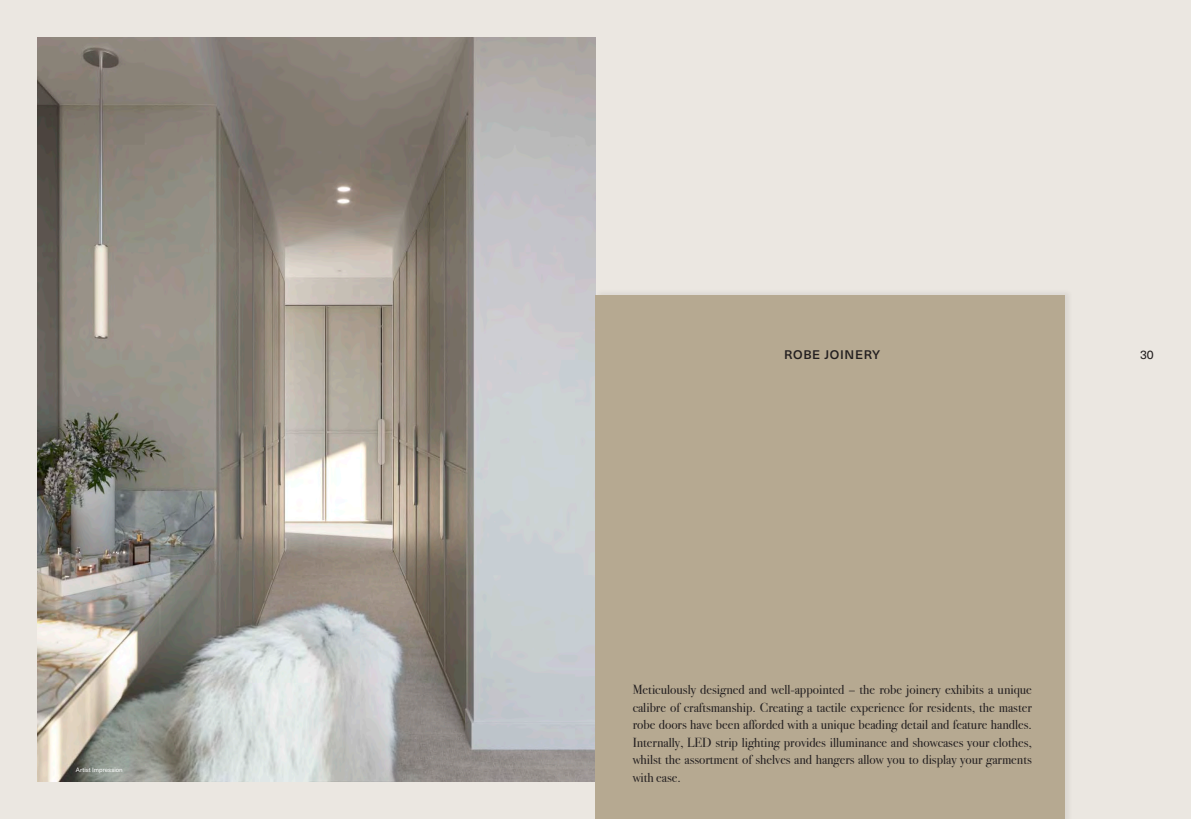
<style>
.page{position:relative;width:1191px;height:819px;background:#ebe7e1}
.page>*{position:absolute;margin:0;border:0;box-sizing:border-box;transform-origin:0 0}
.t1{font:13.12px/17.5px "Bodoni Svty Two ITCTT";color:#231f20;text-align:justify}
.t2{font:500 12.25px "Neue Haas Unica W1 G";letter-spacing:.05em;color:#231f20;scale:1.05 1}
.t3{font:12.25px "Neue Haas Unica W1 G";color:#231f20}
.t4{font:6.12px "Neue Haas Unica W1 G";color:#fff}
</style>
<div class="page">
<img style="left:37px;top:37px;width:558px;height:744px">
<div style="left:594px;top:288px;width:479px;height:531px;background:#231f20;opacity:.08"></div>
<div style="left:595px;top:296px;width:470px;height:523px;background:#b6a991"></div>
<p class="t4" style="left:76px;top:765px;width:48px">Artist Impression</p>
<p class="t2" style="left:784px;top:346px;width:93px">ROBE JOINERY</p>
<p class="t3" style="left:1140px;top:346px;width:15px">30</p>
<p class="t1" style="left:632px;top:679px;width:401px">Meticulously designed and well-appointed – the robe joinery exhibits a unique calibre of craftsmanship. Creating a tactile experience for residents, the master robe doors have been afforded with a unique beading detail and feature handles.<br>Internally, LED strip lighting provides illuminance and showcases your clothes, whilst the assortment of shelves and hangers allow you to display your garments with ease.</p>
</div>
